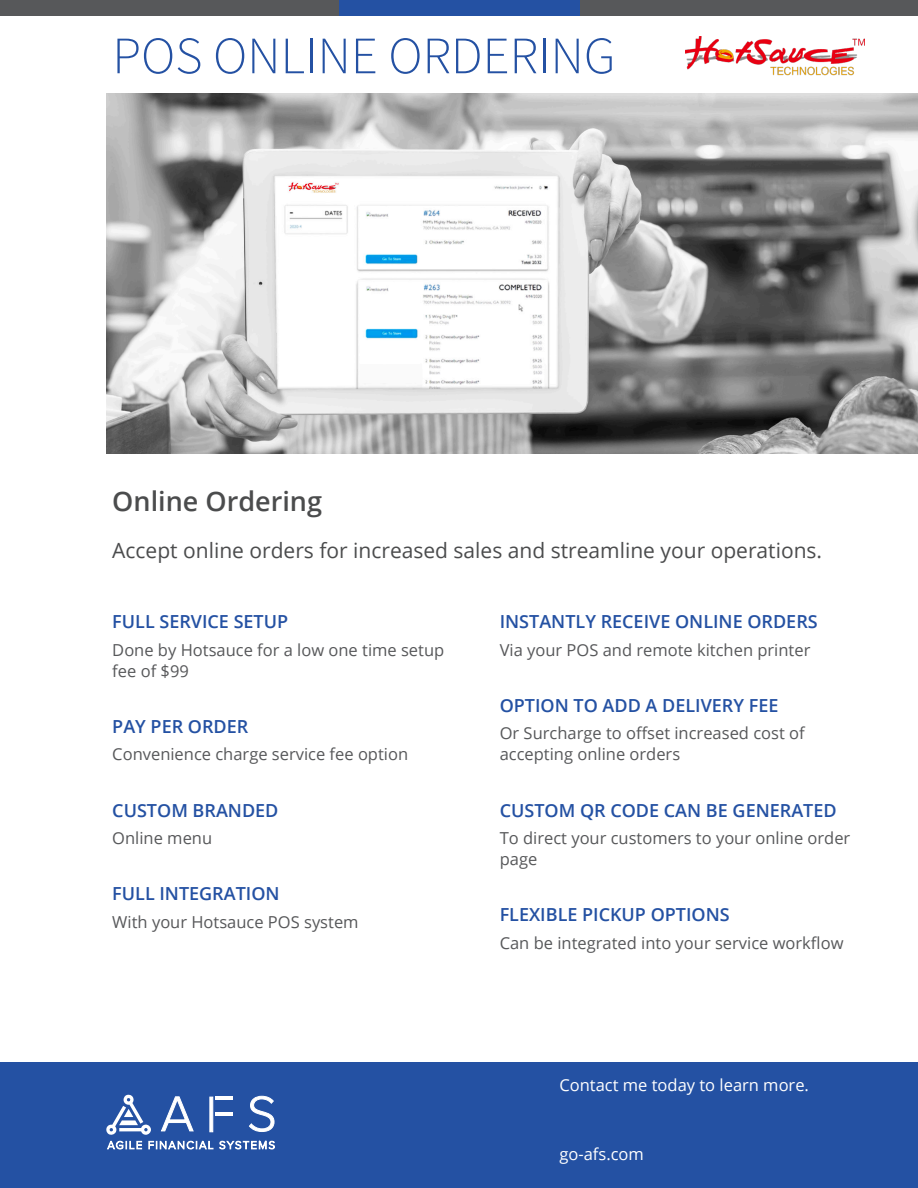
<style>
.page{position:relative;width:918px;height:1188px;background:#fff}
.page>*{position:absolute;margin:0;border:0;box-sizing:border-box;transform-origin:0 0}
.t1{font:300 52.5px "Source Sans Pro";color:#2451a3}
.t2{font:600 27px "Open Sans";color:#4b4c4d}
.t3{font:21px "Open Sans";color:#4b4c4d}
.t4{font:600 18px "Open Sans";color:#2451a3}
.t5{font:16.5px/21px "Open Sans";color:#57585a}
.t6{font:16.5px "Open Sans";color:#fff}
</style>
<div class="page">
<img style="left:106px;top:94px;width:812px;height:360px">
<div style="left:0;top:1063px;width:918px;height:125px;background:#2451a3"></div>
<div style="left:0;top:0;width:918px;height:16px;background:#57585a"></div>
<div style="left:339px;top:0;width:240px;height:16px;background:#2451a3"></div>
<svg style="left:106px;top:1094px;width:169px;height:56px"></svg>
<img style="left:685px;top:37px;width:180px;height:39px">
<h1 class="t1" style="left:112px;top:21px;width:505px">POS ONLINE ORDERING</h1>
<h1 class="t2" style="left:112px;top:483px;width:211px">Online Ordering</h1>
<p class="t3" style="left:112px;top:536px;width:711px">Accept online orders for increased sales and streamline your operations.</p>
<p class="t4" style="left:112px;top:609px;width:177px">FULL SERVICE SETUP</p>
<p class="t5" style="left:112px;top:639px;width:333px">Done by Hotsauce for a low one time setup fee of $99</p>
<p class="t4" style="left:112px;top:714px;width:138px">PAY PER ORDER</p>
<p class="t5" style="left:112px;top:744px;width:297px">Convenience charge service fee option</p>
<p class="t4" style="left:112px;top:798px;width:168px">CUSTOM BRANDED</p>
<p class="t5" style="left:112px;top:827px;width:101px">Online menu</p>
<p class="t4" style="left:112px;top:882px;width:169px">FULL INTEGRATION</p>
<p class="t5" style="left:112px;top:911px;width:248px">With your Hotsauce POS system</p>
<p class="t4" style="left:500px;top:609px;width:320px">INSTANTLY RECEIVE ONLINE ORDERS</p>
<p class="t5" style="left:500px;top:639px;width:312px">Via your POS and remote kitchen printer</p>
<p class="t4" style="left:500px;top:693px;width:280px">OPTION TO ADD A DELIVERY FEE</p>
<p class="t5" style="left:500px;top:723px;width:306px">Or Surcharge to offset increased cost of accepting online orders</p>
<p class="t4" style="left:500px;top:798px;width:338px">CUSTOM QR CODE CAN BE GENERATED</p>
<p class="t5" style="left:500px;top:827px;width:352px">To direct your customers to your online order page</p>
<p class="t4" style="left:500px;top:903px;width:232px">FLEXIBLE PICKUP OPTIONS</p>
<p class="t5" style="left:500px;top:932px;width:345px">Can be integrated into your service workflow</p>
<h3 class="t6" style="left:559px;top:1074px;width:251px">Contact me today to learn more.</h3>
<h3 class="t6" style="left:559px;top:1143px;width:86px">go-afs.com</h3>
</div>
